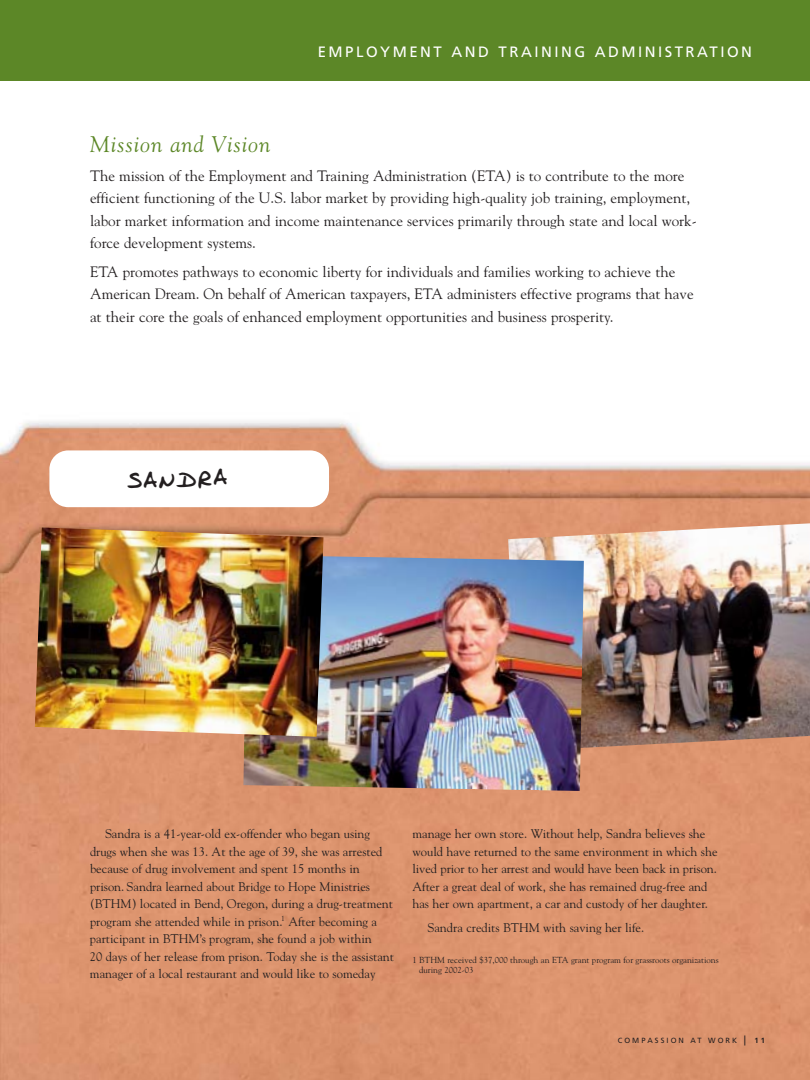
<style>
.page{position:relative;width:810px;height:1080px;background:#fff}
.page>*{position:absolute;margin:0;border:0;box-sizing:border-box;transform-origin:0 0}
.t1{font:22.5px "Goudy Italic Os F";letter-spacing:.045em;color:#5c8727}
.t2{font:22.5px "Rep";color:#231f20}
.t3{font:15px/22.5px "Goudy";color:#231f20}
.t4{font:15px "Frutiger";letter-spacing:.165em;color:#fff}
.t5{font:12.5px/17.5px "Goudy";color:#231f20}
.t6{font:8.75px/10px "Goudy";color:#231f20}
.t7{font:7.5px "Frutiger";letter-spacing:.28em;color:#231f20}
.s1{font-size:10px}
.s2{font-weight:700}
</style>
<div class="page">
<img style="left:0;top:421px;width:810px;height:659px">
<img style="left:508px;top:522px;width:302px;height:229px">
<img style="left:243px;top:555px;width:341px;height:236px">
<img style="left:35px;top:527px;width:289px;height:210px">
<div style="left:0;top:0;width:810px;height:80px;background:#5c8727"></div>
<div style="left:49px;top:450px;width:280px;height:57px;background:#fff;border-radius:19px"></div>
<p class="t4" style="left:318px;top:46px;width:436px">EMPLOYMENT AND TRAINING ADMINISTRATION</p>
<h1 class="t1" style="left:90px;top:135px;width:182px">Mission and Vision</h1>
<p class="t3" style="left:90px;top:165px;width:608px">The mission of the Employment and Training Administration (ETA) is to contribute to the more efficient functioning of the U.S. labor market by providing high-quality job training, employment, labor market information and income maintenance services primarily through state and local work&shy;force development systems.</p>
<p class="t3" style="left:90px;top:261px;width:605px">ETA promotes pathways to economic liberty for individuals and families working to achieve the<br>American Dream. On behalf of American taxpayers, ETA administers effective programs that have at their core the goals of enhanced employment opportunities and business prosperity.</p>
<h1 class="t2" style="left:125px;top:467px;width:103px;rotate:-2deg">SANDRA</h1>
<p class="t5" style="left:90px;top:826px;width:306px;text-indent:15px">Sandra is a 41-year-old ex-offender who began using drugs when she was 13. At the age of 39, she was arrested because of drug involvement and spent 15 months in prison. Sandra learned about Bridge to Hope Ministries (BTHM) located in Bend, Oregon, during a drug-treatment program she attended while in prison.<sup>1</sup> After becoming a participant in BTHM’s program, she found a job within<br>20 days of her release from prison. Today she is the assistant manager of a local restaurant and would like to someday</p>
<p class="t5" style="left:412px;top:826px;width:307px">manage her own store. Without help, Sandra believes she would have returned to the same environment in which she lived prior to her arrest and would have been back in prison.<br>After a great deal of work, she has remained drug-free and has her own apartment, a car and custody of her daughter.</p>
<p class="t5" style="left:427px;top:920px;width:218px">Sandra credits BTHM with saving her life.</p>
<p class="t6" style="left:419px;top:956px;width:301px;text-indent:-7px">1 BTHM received $37,000 through an ETA grant program for grassroots organizations during 2002-03</p>
<p class="t7" style="left:618px;top:1037px;width:149px">COMPASSION AT WORK <span class="s1">|</span> <span class="s2">11</span></p>
</div>
